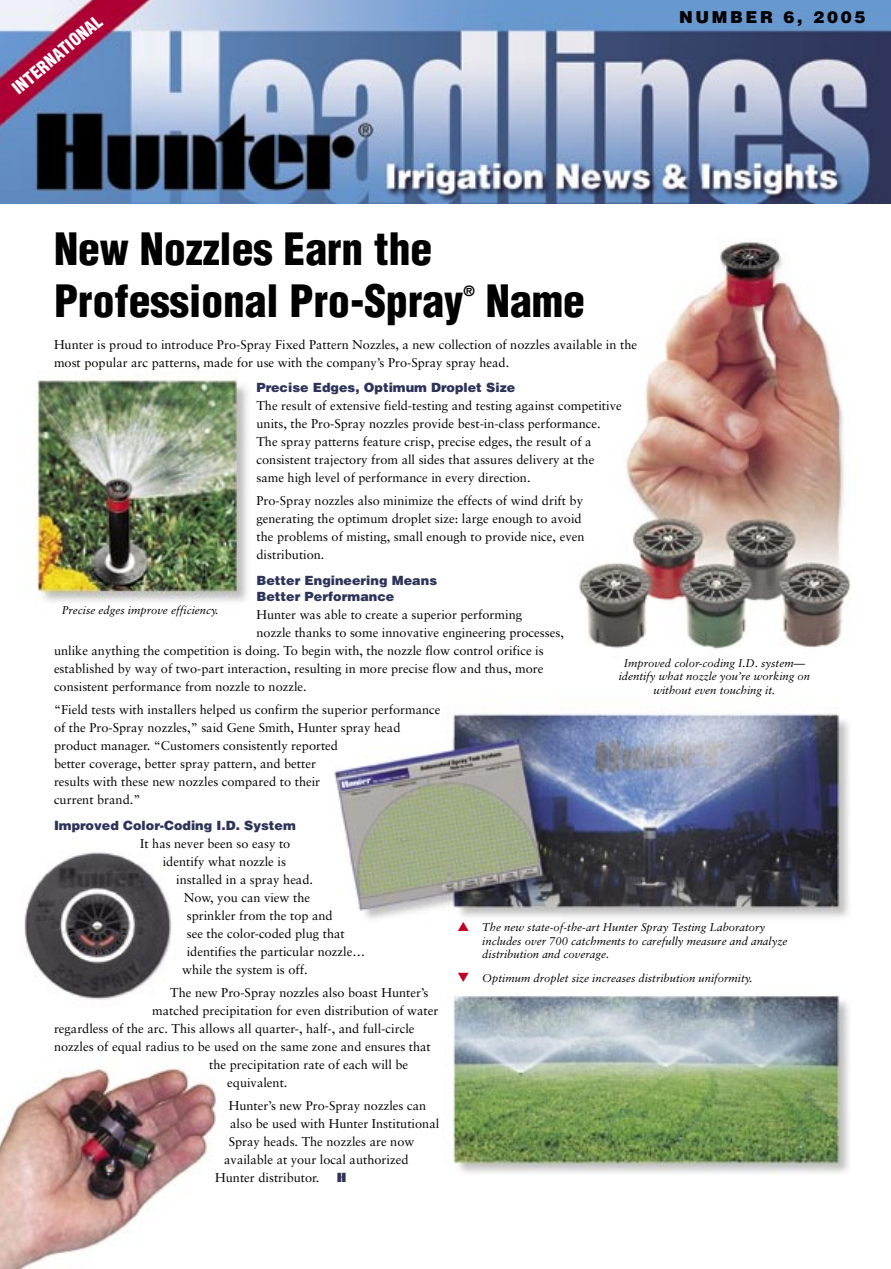
<style>
.page{position:relative;width:891px;height:1269px;background:#fff}
.page>*{position:absolute;margin:0;border:0;box-sizing:border-box;transform-origin:0 0}
._01a__Subhead_1{font:900 condensed 43.5px/52.2px "Helvetica";color:#000}
.t1{font:900 condensed 17.25px "Helvetica";color:#fff}
.t2{font:900 16.5px "Helvetica";letter-spacing:.16em;color:#000}
._01a__Subhead_1-2{font:900 condensed 13.8px "Helvetica";color:#000}
.Body_Text{font:12.75px/18px "Sabon";color:#000}
.Body_Text_Bold_3{font:900 12.75px/16.5px "Helvetica";color:#2e3459}
.Body_Text-2{font:900 12.75px "Army";color:#2e3459;scale:1.1 1}
.t3{font:italic 11.25px/13.5px "Sabon";color:#000;text-align:center}
.s1{color:#be0027}
</style>
<div class="page">
<img style="left:0;top:242px;width:851px;height:1027px">
<img style="left:0;top:0;width:891px;height:204px">
<svg style="left:458px;top:922px;width:11px;height:9px"></svg>
<p class="t1" style="left:8px;top:82px;width:113px;rotate:-40deg">INTERNATIONAL</p>
<p class="t2" style="left:679px;top:6px;width:188px">NUMBER 6, 2005</p>
<p class="_01a__Subhead_1" style="left:54px;top:222px;width:411px">New Nozzles Earn the<br>Professional Pro-Spray</p>
<p class="_01a__Subhead_1-2" style="left:464px;top:282px;width:13px">®</p>
<p class="_01a__Subhead_1" style="left:486px;top:274px;width:101px">Name</p>
<p class="Body_Text" style="left:54px;top:335px;width:585px">Hunter is proud to introduce Pro-Spray Fixed Pattern Nozzles, a new collection of nozzles available in the most popular arc patterns, made for use with the company’s Pro-Spray spray head.</p>
<p class="Body_Text_Bold_3" style="left:256px;top:379px;width:260px">Precise Edges, Optimum Droplet Size</p>
<p class="Body_Text" style="left:256px;top:396px;width:367px">The result of extensive field-testing and testing against competitive units, the Pro-Spray nozzles provide best-in-class performance.<br>The spray patterns feature crisp, precise edges, the result of a consistent trajectory from all sides that assures delivery at the same high level of performance in every direction.</p>
<p class="Body_Text" style="left:256px;top:492px;width:329px">Pro-Spray nozzles also minimize the effects of wind drift by generating the optimum droplet size: large enough to avoid the problems of misting, small enough to provide nice, even distribution.</p>
<p class="Body_Text_Bold_3" style="left:256px;top:571px;width:182px">Better Engineering Means<br>Better Performance</p>
<p class="Body_Text" style="left:256px;top:605px;width:267px">Hunter was able to create a superior performing</p>
<p class="Body_Text" style="left:256px;top:623px;width:309px">nozzle thanks to some innovative engineering processes,</p>
<p class="Body_Text" style="left:54px;top:641px;width:491px">unlike anything the competition is doing. To begin with, the nozzle flow control orifice is</p>
<p class="Body_Text" style="left:54px;top:659px;width:491px">established by way of two-part interaction, resulting in more precise flow and thus, more</p>
<p class="Body_Text" style="left:54px;top:677px;width:254px">consistent performance from nozzle to nozzle.</p>
<p class="Body_Text" style="left:54px;top:701px;width:388px">“Field tests with installers helped us confirm the superior performance of the Pro-Spray nozzles,” said Gene Smith, Hunter spray head product manager. “Customers consistently reported<br>better coverage, better spray pattern, and better<br>results with these new nozzles compared to their<br>current brand.”</p>
<p class="Body_Text_Bold_3" style="left:54px;top:816px;width:243px">Improved Color-Coding I.D. System</p>
<p class="Body_Text" style="left:140px;top:834px;width:152px">It has never been so easy to</p>
<p class="Body_Text" style="left:163px;top:852px;width:125px">identify what nozzle is</p>
<p class="Body_Text" style="left:176px;top:870px;width:138px">installed in a spray head.</p>
<p class="Body_Text" style="left:184px;top:888px;width:128px">Now, you can view the</p>
<p class="Body_Text" style="left:187px;top:906px;width:147px">sprinkler from the top and</p>
<p class="Body_Text" style="left:187px;top:924px;width:159px">see the color-coded plug that</p>
<p class="Body_Text" style="left:187px;top:942px;width:180px">identifies the particular nozzle…</p>
<p class="Body_Text" style="left:182px;top:960px;width:127px">while the system is off.</p>
<p class="Body_Text" style="left:170px;top:983px;width:260px">The new Pro-Spray nozzles also boast Hunter’s</p>
<p class="Body_Text" style="left:152px;top:1001px;width:288px">matched precipitation for even distribution of water</p>
<p class="Body_Text" style="left:54px;top:1019px;width:362px">regardless of the arc. This allows all quarter-, half-, and full-circle</p>
<p class="Body_Text" style="left:54px;top:1037px;width:378px">nozzles of equal radius to be used on the same zone and ensures that</p>
<p class="Body_Text" style="left:209px;top:1055px;width:201px">the precipitation rate of each will be</p>
<p class="Body_Text" style="left:227px;top:1073px;width:62px">equivalent.</p>
<p class="Body_Text" style="left:229px;top:1097px;width:199px">Hunter’s new Pro-Spray nozzles can</p>
<p class="Body_Text" style="left:230px;top:1115px;width:211px">also be used with Hunter Institutional</p>
<p class="Body_Text" style="left:229px;top:1133px;width:187px">Spray heads. The nozzles are now</p>
<p class="Body_Text" style="left:224px;top:1151px;width:186px">available at your local authorized</p>
<p class="Body_Text" style="left:215px;top:1169px;width:106px">Hunter distributor.</p>
<p class="Body_Text-2" style="left:337px;top:1170px;width:10px">H</p>
<p class="t3" style="left:62px;top:603px;width:159px">Precise edges improve efficiency.</p>
<p class="t3" style="left:619px;top:656px;width:193px">Improved color-coding I.D. system— identify what nozzle you’re working on without even touching it.</p>
<p class="t3" style="left:482px;top:921px;width:307px;text-align:left">The new state-of-the-art Hunter Spray Testing Laboratory includes over 700 catchments to carefully measure and analyze distribution and coverage.</p>
<p class="t3" style="left:457px;top:971px;width:297px"><span class="s1">❑</span> Optimum droplet size increases distribution uniformity.</p>
</div>
